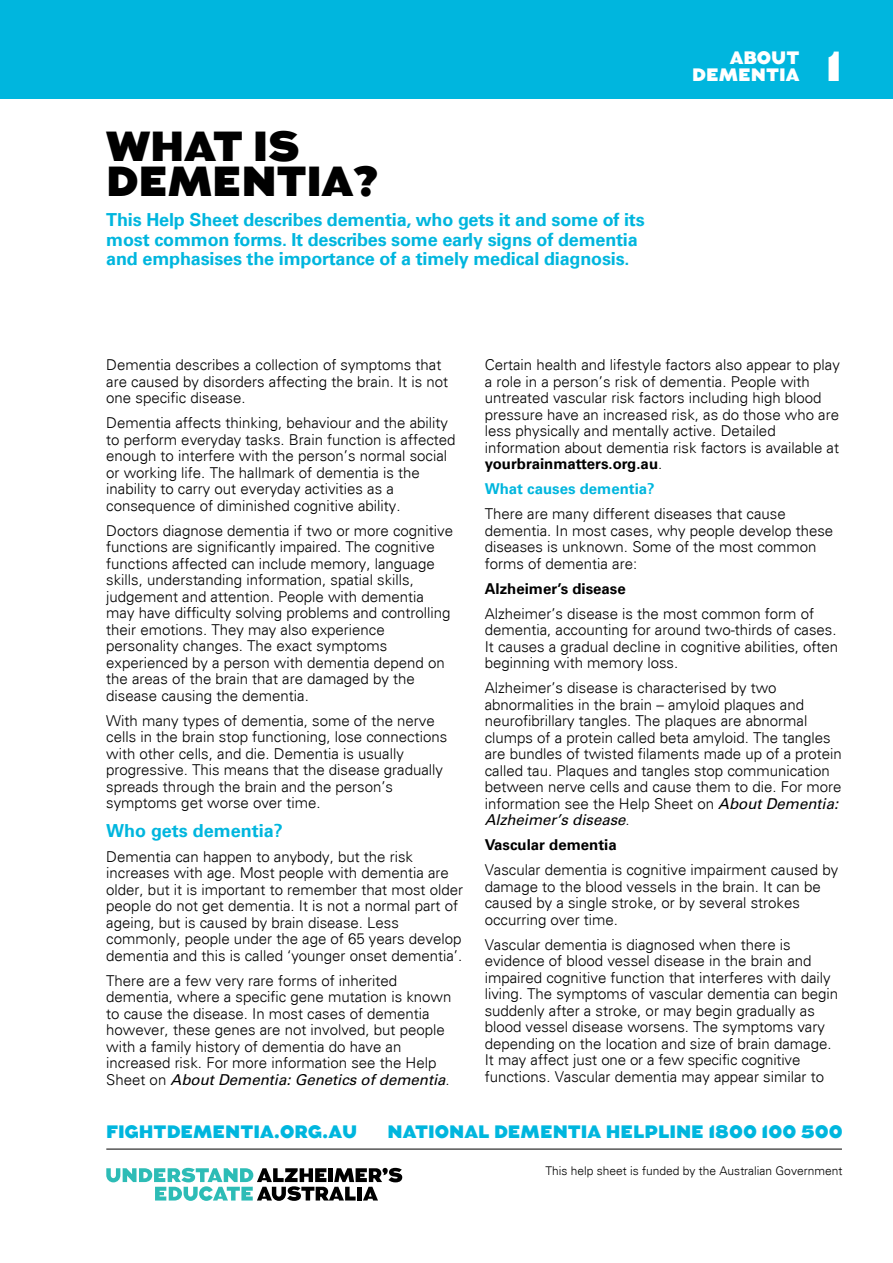
<style>
.page{position:relative;width:893px;height:1263px;background:#fff}
.page>*{position:absolute;margin:0;border:0;box-sizing:border-box;transform-origin:0 0}
.t1{font:900 42px/34.5px "Augustus";letter-spacing:-.01em;color:#000}
.t2{font:900 42px "Augustus";color:#fff}
.t3{font:700 18px/19.5px "Univers LT Std";letter-spacing:-.01em;color:#00b6de}
.t4{font:900 18px "Augustus";color:#00b6de}
.t5{font:900 18px/17.2px "Augustus";color:#fff;text-align:right}
.t6{font:300 15px/16.5px "Univers";color:#000}
.t7{font:700 15px/25px "Univers LT Std";color:#000}
.t8{font:300 12px "Univers";color:#000}
.s1{font-weight:400;font-style:italic}
.s2{font-family:"Univers";font-weight:300}
.s3{color:#00b6de}
</style>
<div class="page">
<div style="left:0;top:0;width:893px;height:99px;background:#00b6de"></div>
<hr style="left:106px;top:1149px;width:736px;height:1px;background:#000">
<svg style="left:106px;top:1168px;width:296px;height:33px"></svg>
<h1 class="t1" style="left:106px;top:130px;width:274px">WHAT IS<br>DEMENTIA?</h1>
<p class="t3" style="left:106px;top:210px;width:540px">This Help Sheet describes dementia, who gets it and some of its most common forms. It describes some early signs of dementia and emphasises the importance of a timely medical diagnosis.</p>
<p class="t5" style="left:692px;top:49px;width:109px">ABOUT<br>DEMENTIA</p>
<h1 class="t2" style="left:826px;top:41px;width:18px">1</h1>
<p class="t6" style="left:106px;top:357px;width:343px">Dementia describes a collection of symptoms that are caused by disorders affecting the brain. It is not one specific disease.</p>
<p class="t6" style="left:106px;top:415px;width:351px">Dementia affects thinking, behaviour and the ability to perform everyday tasks. Brain function is affected enough to interfere with the person’s normal social or working life. The hallmark of dementia is the inability to carry out everyday activities as a consequence of diminished cognitive ability.</p>
<p class="t6" style="left:106px;top:522px;width:348px">Doctors diagnose dementia if two or more cognitive functions are significantly impaired. The cognitive functions affected can include memory, language skills, understanding information, spatial skills, judgement and attention. People with dementia may have difficulty solving problems and controlling their emotions. They may also experience personality changes. The exact symptoms experienced by a person with dementia depend on the areas of the brain that are damaged by the disease causing the dementia.</p>
<p class="t6" style="left:106px;top:712px;width:342px">With many types of dementia, some of the nerve cells in the brain stop functioning, lose connections with other cells, and die. Dementia is usually progressive. This means that the disease gradually spreads through the brain and the person’s symptoms get worse over time.</p>
<p class="t3" style="left:106px;top:821px;width:178px">Who gets dementia?</p>
<p class="t6" style="left:106px;top:848px;width:358px">Dementia can happen to anybody, but the risk increases with age. Most people with dementia are older, but it is important to remember that most older people do not get dementia. It is not a normal part of ageing, but is caused by brain disease. Less commonly, people under the age of 65 years develop dementia and this is called ‘younger onset dementia’.</p>
<p class="t6" style="left:106px;top:972px;width:347px">There are a few very rare forms of inherited dementia, where a specific gene mutation is known to cause the disease. In most cases of dementia however, these genes are not involved, but people with a family history of dementia do have an increased risk. For more information see the Help Sheet on <span class="s1">About Dementia: Genetics of dementia</span>.</p>
<p class="t6" style="left:485px;top:357px;width:357px">Certain health and lifestyle factors also appear to play a role in a person’s risk of dementia. People with untreated vascular risk factors including high blood pressure have an increased risk, as do those who are less physically and mentally active. Detailed information about dementia risk factors is available at</p>
<p class="t7" style="left:485px;top:451px;width:179px">yourbrainmatters.org.au<span class="s2">.<br></span><span class="s3">What causes dementia?</span></p>
<p class="t6" style="left:485px;top:506px;width:350px">There are many different diseases that cause dementia. In most cases, why people develop these diseases is unknown. Some of the most common forms of dementia are:</p>
<p class="t7" style="left:485px;top:576px;width:142px">Alzheimer’s disease</p>
<p class="t6" style="left:485px;top:605px;width:355px">Alzheimer’s disease is the most common form of dementia, accounting for around two-thirds of cases.<br>It causes a gradual decline in cognitive abilities, often beginning with memory loss.</p>
<p class="t6" style="left:485px;top:680px;width:359px">Alzheimer’s disease is characterised by two abnormalities in the brain – amyloid plaques and neurofibrillary tangles. The plaques are abnormal clumps of a protein called beta amyloid. The tangles are bundles of twisted filaments made up of a protein called tau. Plaques and tangles stop communication between nerve cells and cause them to die. For more information see the Help Sheet on <span class="s1">About Dementia:<br>Alzheimer’s disease</span>.</p>
<p class="t7" style="left:485px;top:832px;width:133px">Vascular dementia</p>
<p class="t6" style="left:485px;top:862px;width:355px">Vascular dementia is cognitive impairment caused by damage to the blood vessels in the brain. It can be caused by a single stroke, or by several strokes occurring over time.</p>
<p class="t6" style="left:485px;top:936px;width:355px">Vascular dementia is diagnosed when there is evidence of blood vessel disease in the brain and impaired cognitive function that interferes with daily living. The symptoms of vascular dementia can begin suddenly after a stroke, or may begin gradually as blood vessel disease worsens. The symptoms vary depending on the location and size of brain damage.<br>It may affect just one or a few specific cognitive functions. Vascular dementia may appear similar to</p>
<p class="t4" style="left:106px;top:1121px;width:252px">FIGHTDEMENTIA.ORG.AU</p>
<p class="t4" style="left:387px;top:1121px;width:457px">NATIONAL DEMENTIA HELPLINE 1800 100 500</p>
<p class="t8" style="left:546px;top:1164px;width:298px">This help sheet is funded by the Australian Government</p>
</div>
